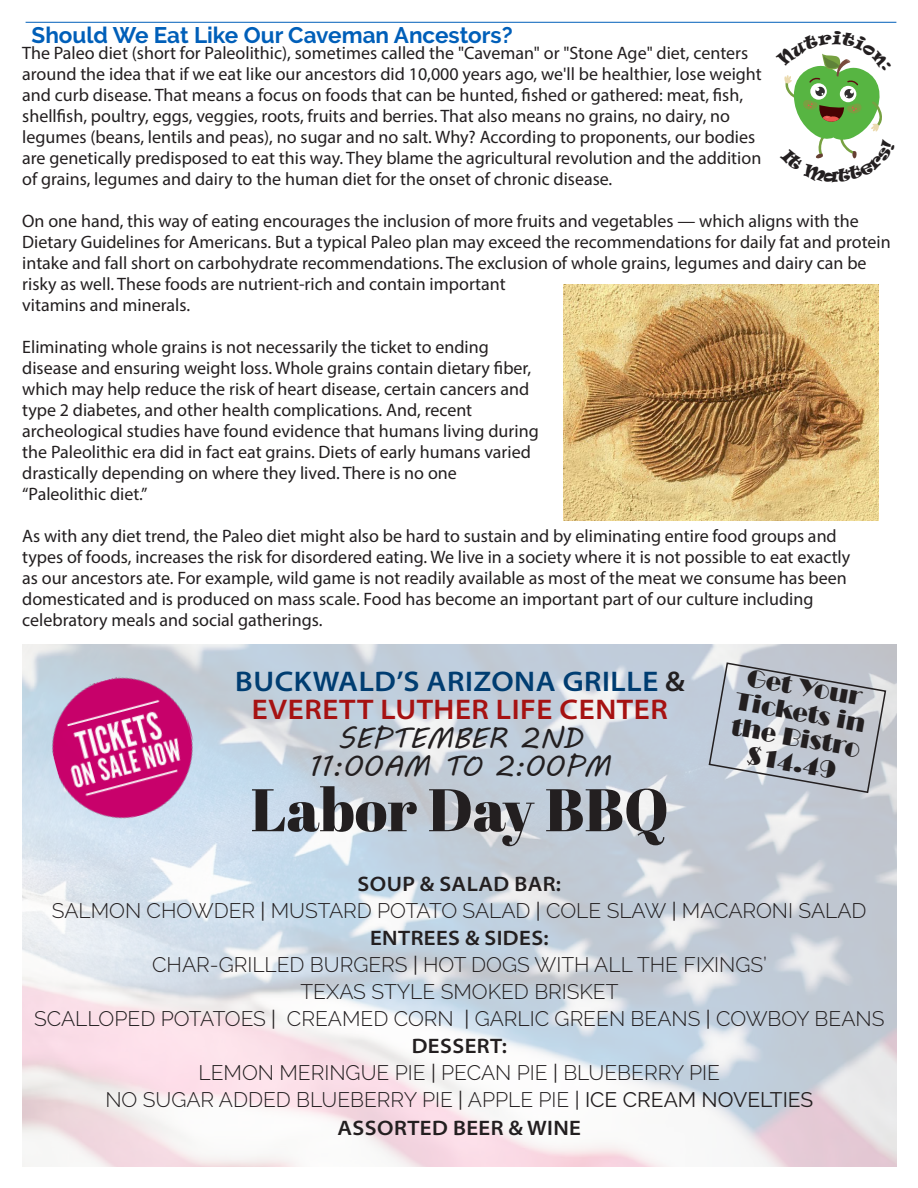
<style>
.page{position:relative;width:918px;height:1188px;background:#fff}
.page>*{position:absolute;margin:0;border:0;box-sizing:border-box;transform-origin:0 0}
.t1{font:60px "Abril Fatface";color:#231f20}
.t2{font:600 semi-expanded 28.5px/28.5px "Myriad Pro";letter-spacing:.02em;color:#003d71;text-align:center}
.t3{font:28.5px/28.5px "MV Boli";color:#231f20;text-align:center}
.t4{font:25.5px/25.5px "Broadway";color:#231f20;text-align:center}
.t5{font:700 22.5px "Raleway";color:#005fb9}
.t6{font:300 21px/27px "Raleway";color:#231f20;text-align:center}
.t7{font:600 semi-expanded 21px "Myriad Pro";letter-spacing:.02em;color:#231f20}
.t8{font:18px/21px "Myriad Pro";color:#231f20}
.s1{color:#231f20}
.s2{color:#a61212}
.s3{font-weight:400}
</style>
<div class="page">
<hr style="left:26px;top:22px;width:870px;height:1px;background:#005fb9">
<img style="left:22px;top:644px;width:874px;height:522px">
<img style="left:38px;top:662px;width:171px;height:171px">
<svg style="left:708px;top:662px;width:179px;height:132px;background:#c0c6cf"></svg>
<img style="left:563px;top:284px;width:316px;height:237px">
<svg style="left:784px;top:53px;width:98px;height:106px"></svg>
<p class="t5" style="left:32px;top:22px;width:483px">Should We Eat Like Our Caveman Ancestors?</p>
<p class="t8" style="left:22px;top:42px;width:741px">The Paleo diet (short for Paleolithic), sometimes called the "Caveman" or "Stone Age" diet, centers around the idea that if we eat like our ancestors did 10,000 years ago, we'll be healthier, lose weight and curb disease. That means a focus on foods that can be hunted, fished or gathered: meat, fish, shellfish, poultry, eggs, veggies, roots, fruits and berries. That also means no grains, no dairy, no legumes (beans, lentils and peas), no sugar and no salt. Why? According to proponents, our bodies are genetically predisposed to eat this way. They blame the agricultural revolution and the addition of grains, legumes and dairy to the human diet for the onset of chronic disease.</p>
<p class="t8" style="left:22px;top:210px;width:870px">On one hand, this way of eating encourages the inclusion of more fruits and vegetables — which aligns with the Dietary Guidelines for Americans. But a typical Paleo plan may exceed the recommendations for daily fat and protein intake and fall short on carbohydrate recommendations. The exclusion of whole grains, legumes and dairy can be risky as well. These foods are nutrient-rich and contain important<br>vitamins and minerals.</p>
<p class="t8" style="left:22px;top:336px;width:518px">Eliminating whole grains is not necessarily the ticket to ending disease and ensuring weight loss. Whole grains contain dietary fiber, which may help reduce the risk of heart disease, certain cancers and type 2 diabetes, and other health complications. And, recent archeological studies have found evidence that humans living during the Paleolithic era did in fact eat grains. Diets of early humans varied drastically depending on where they lived. There is no one “Paleolithic diet.”</p>
<p class="t8" style="left:22px;top:526px;width:830px">As with any diet trend, the Paleo diet might also be hard to sustain and by eliminating entire food groups and types of foods, increases the risk for disordered eating. We live in a society where it is not possible to eat exactly as our ancestors ate. For example, wild game is not readily available as most of the meat we consume has been domesticated and is produced on mass scale. Food has become an important part of our culture including celebratory meals and social gatherings.</p>
<h2 class="t2" style="left:235px;top:666px;width:451px">BUCKWALD’S ARIZONA GRILLE <span class="s1">&amp;<br></span><span class="s2">EVERETT LUTHER LIFE CENTER</span></h2>
<h2 class="t3" style="left:310px;top:723px;width:302px">SEPTEMBER 2ND<br>11:00AM TO 2:00PM</h2>
<h1 class="t1" style="left:251px;top:768px;width:420px">Labor Day BBQ</h1>
<h3 class="t4" style="left:742px;top:663px;width:133px;rotate:10deg">Get Your<br>Tickets in the Bistro $14.49</h3>
<p class="t7" style="left:358px;top:871px;width:205px">SOUP &amp; SALAD BAR:</p>
<p class="t6" style="left:52px;top:897px;width:816px">SALMON CHOWDER <span class="s3">|</span> MUSTARD POTATO SALAD <span class="s3">|</span> COLE SLAW <span class="s3">|</span> MACARONI SALAD</p>
<p class="t7" style="left:370px;top:925px;width:180px">ENTREES &amp; SIDES:</p>
<p class="t6" style="left:34px;top:951px;width:852px">CHAR-GRILLED BURGERS <span class="s3">|</span> HOT DOGS WITH ALL THE FIXINGS’<br>TEXAS STYLE SMOKED BRISKET<br>SCALLOPED POTATOES <span class="s3">|</span> CREAMED CORN <span class="s3">|</span> GARLIC GREEN BEANS <span class="s3">|</span> COWBOY BEANS</p>
<p class="t7" style="left:412px;top:1033px;width:97px">DESSERT:</p>
<p class="t6" style="left:105px;top:1060px;width:709px">LEMON MERINGUE PIE <span class="s3">|</span> PECAN PIE <span class="s3">|</span> BLUEBERRY PIE<br>NO SUGAR ADDED BLUEBERRY PIE <span class="s3">|</span> APPLE PIE <span class="s3">| ICE CREAM NOVELTIES</span></p>
<p class="t7" style="left:337px;top:1114px;width:245px">ASSORTED BEER &amp; WINE</p>
</div>
